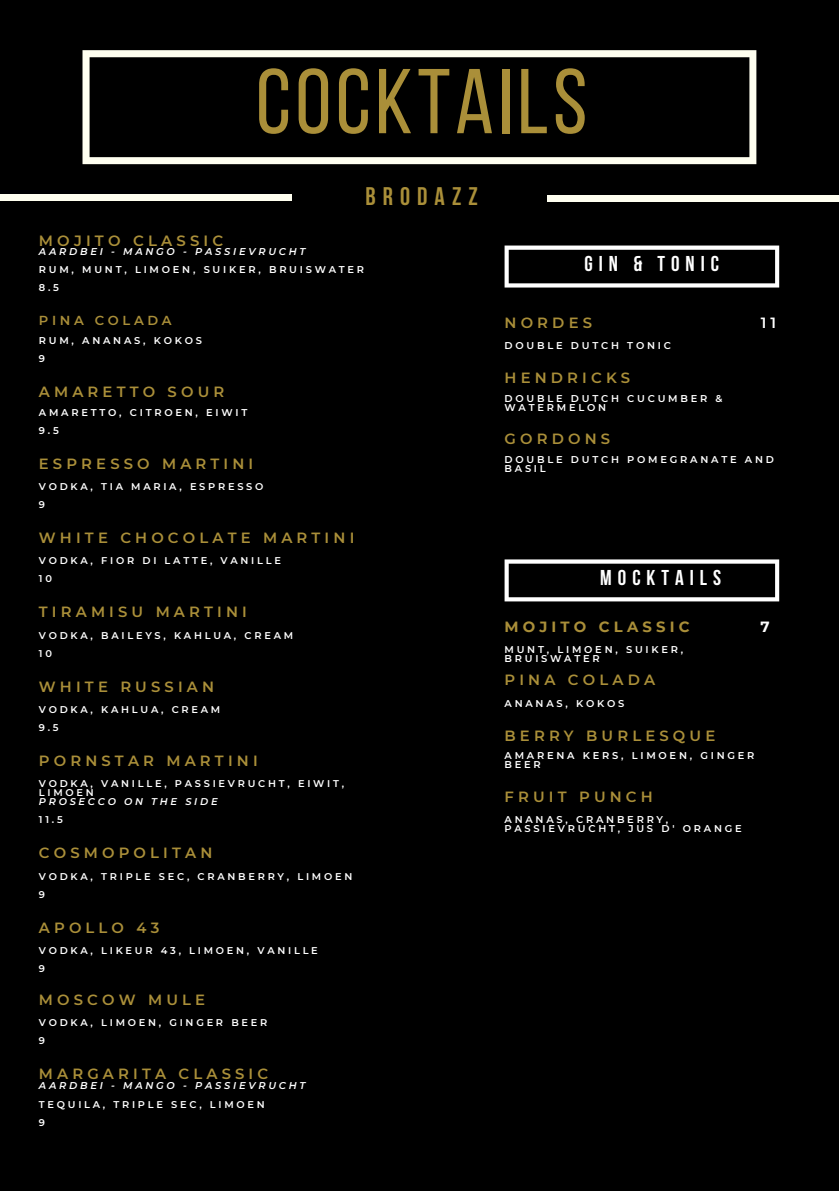
<style>
.page{position:relative;width:839px;height:1191px;background:#fff}
.page>*{position:absolute;margin:0;border:0;box-sizing:border-box;transform-origin:0 0}
.t1{font:91.8px "Bebas Neue";letter-spacing:.05em;color:#aa8f39}
.t2{font:700 25.4px "Bebas Neue";letter-spacing:.28em;color:#aa8f39}
.t3{font:700 21.4px "Bebas Neue";letter-spacing:.28em;color:#fff}
.t4{font:600 14.8px "Montserrat";letter-spacing:.28em;color:#aa8f39}
.t5{font:700 14.8px "Montserrat";letter-spacing:.28em;color:#aa8f39}
.t6{font:600 14.8px "Montserrat";color:#fff}
.t7{font:700 14.8px "Montserrat";color:#fff}
.t8{font:600 13px "Montserrat";letter-spacing:.28em;color:#aa8f39}
.t9{font:600 9.8px/18px "Montserrat";letter-spacing:.28em;color:#fff}
.t10{font:italic 600 9.8px "Montserrat";letter-spacing:.28em;color:#fff}
</style>
<div class="page">
<div style="left:0;top:0;width:838px;height:1191px;background:#000"></div>
<svg style="left:504px;top:559px;width:275px;height:42px"></svg>
<svg style="left:82px;top:50px;width:674px;height:114px"></svg>
<div style="left:0;top:194px;width:291px;height:6px;background:#fffff0"></div>
<div style="left:548px;top:196px;width:290px;height:6px;background:#fffff0"></div>
<svg style="left:504px;top:246px;width:275px;height:42px"></svg>
<h1 class="t1" style="left:256px;top:64px;width:333px">COCKTAILS</h1>
<h2 class="t2" style="left:365px;top:185px;width:114px">BRODAZZ</h2>
<h3 class="t4" style="left:39px;top:231px;width:186px">MOJITO CLASSIC</h3>
<p class="t10" style="left:39px;top:246px;width:268px">AARDBEI - MANGO - PASSIEVRUCHT</p>
<p class="t9" style="left:39px;top:261px;width:327px">RUM, MUNT, LIMOEN, SUIKER, BRUISWATER<br>8.5</p>
<h3 class="t8" style="left:39px;top:312px;width:134px">PINA COLADA</h3>
<p class="t9" style="left:39px;top:331px;width:165px">RUM, ANANAS, KOKOS<br>9</p>
<h3 class="t4" style="left:39px;top:382px;width:187px">AMARETTO SOUR</h3>
<p class="t9" style="left:39px;top:403px;width:210px">AMARETTO, CITROEN, EIWIT<br>9.5</p>
<h3 class="t4" style="left:39px;top:454px;width:216px">ESPRESSO MARTINI</h3>
<p class="t9" style="left:39px;top:477px;width:226px">VODKA, TIA MARIA, ESPRESSO<br>9</p>
<h3 class="t4" style="left:39px;top:529px;width:317px">WHITE CHOCOLATE MARTINI</h3>
<p class="t9" style="left:39px;top:552px;width:243px">VODKA, FIOR DI LATTE, VANILLE<br>1 0</p>
<h3 class="t4" style="left:39px;top:603px;width:209px">TIRAMISU MARTINI</h3>
<p class="t9" style="left:39px;top:626px;width:256px">VODKA, BAILEYS, KAHLUA, CREAM<br>1 0</p>
<h3 class="t4" style="left:39px;top:677px;width:177px">WHITE RUSSIAN</h3>
<p class="t9" style="left:39px;top:700px;width:183px">VODKA, KAHLUA, CREAM<br>9.5</p>
<h3 class="t4" style="left:39px;top:752px;width:220px">PORNSTAR MARTINI</h3>
<p class="t9" style="left:39px;top:779px;width:307px;line-height:9px">VODKA, VANILLE, PASSIEVRUCHT, EIWIT,<br>LIMOEN</p>
<p class="t10" style="left:39px;top:796px;width:180px">PROSECCO ON THE SIDE</p>
<p class="t9" style="left:39px;top:811px;width:25px">11.5</p>
<h3 class="t4" style="left:39px;top:844px;width:175px">COSMOPOLITAN</h3>
<p class="t9" style="left:39px;top:867px;width:315px">VODKA, TRIPLE SEC, CRANBERRY, LIMOEN<br>9</p>
<h3 class="t4" style="left:39px;top:918px;width:122px">APOLLO 43</h3>
<p class="t9" style="left:39px;top:941px;width:280px">VODKA, LIKEUR 43, LIMOEN, VANILLE<br>9</p>
<h3 class="t4" style="left:39px;top:990px;width:168px">MOSCOW MULE</h3>
<p class="t9" style="left:39px;top:1013px;width:230px">VODKA, LIMOEN, GINGER BEER<br>9</p>
<h3 class="t4" style="left:39px;top:1065px;width:231px">MARGARITA CLASSIC</h3>
<p class="t10" style="left:39px;top:1079px;width:268px">AARDBEI - MANGO - PASSIEVRUCHT</p>
<p class="t9" style="left:39px;top:1096px;width:227px">TEQUILA, TRIPLE SEC, LIMOEN<br>9</p>
<h3 class="t3" style="left:584px;top:255px;width:136px">GIN &amp; TONIC</h3>
<h3 class="t4" style="left:504px;top:314px;width:89px">NORDES</h3>
<h3 class="t6" style="left:760px;top:314px;width:17px">1 1</h3>
<p class="t9" style="left:504px;top:336px;width:168px">DOUBLE DUTCH TONIC</p>
<h3 class="t4" style="left:504px;top:368px;width:127px">HENDRICKS</h3>
<p class="t9" style="left:504px;top:394px;width:219px;line-height:9px">DOUBLE DUTCH CUCUMBER &amp;<br>WATERMELON</p>
<h3 class="t4" style="left:504px;top:430px;width:107px">GORDONS</h3>
<p class="t9" style="left:504px;top:455px;width:271px;line-height:9px">DOUBLE DUTCH POMEGRANATE AND<br>BASIL</p>
<h3 class="t3" style="left:600px;top:568px;width:122px">MOCKTAILS</h3>
<h3 class="t5" style="left:504px;top:618px;width:186px">MOJITO CLASSIC</h3>
<h3 class="t7" style="left:760px;top:618px;width:11px">7</h3>
<p class="t9" style="left:504px;top:645px;width:180px;line-height:9px">MUNT, LIMOEN, SUIKER,<br>BRUISWATER</p>
<h3 class="t4" style="left:504px;top:670px;width:152px">PINA COLADA</h3>
<p class="t9" style="left:504px;top:694px;width:121px">ANANAS, KOKOS</p>
<h3 class="t4" style="left:504px;top:726px;width:212px">BERRY BURLESQUE</h3>
<p class="t9" style="left:504px;top:751px;width:251px;line-height:9px">AMARENA KERS, LIMOEN, GINGER<br>BEER</p>
<h3 class="t4" style="left:504px;top:788px;width:150px">FRUIT PUNCH</h3>
<p class="t9" style="left:504px;top:815px;width:239px;line-height:9px">ANANAS, CRANBERRY,<br>PASSIEVRUCHT, JUS D' ORANGE</p>
</div>
